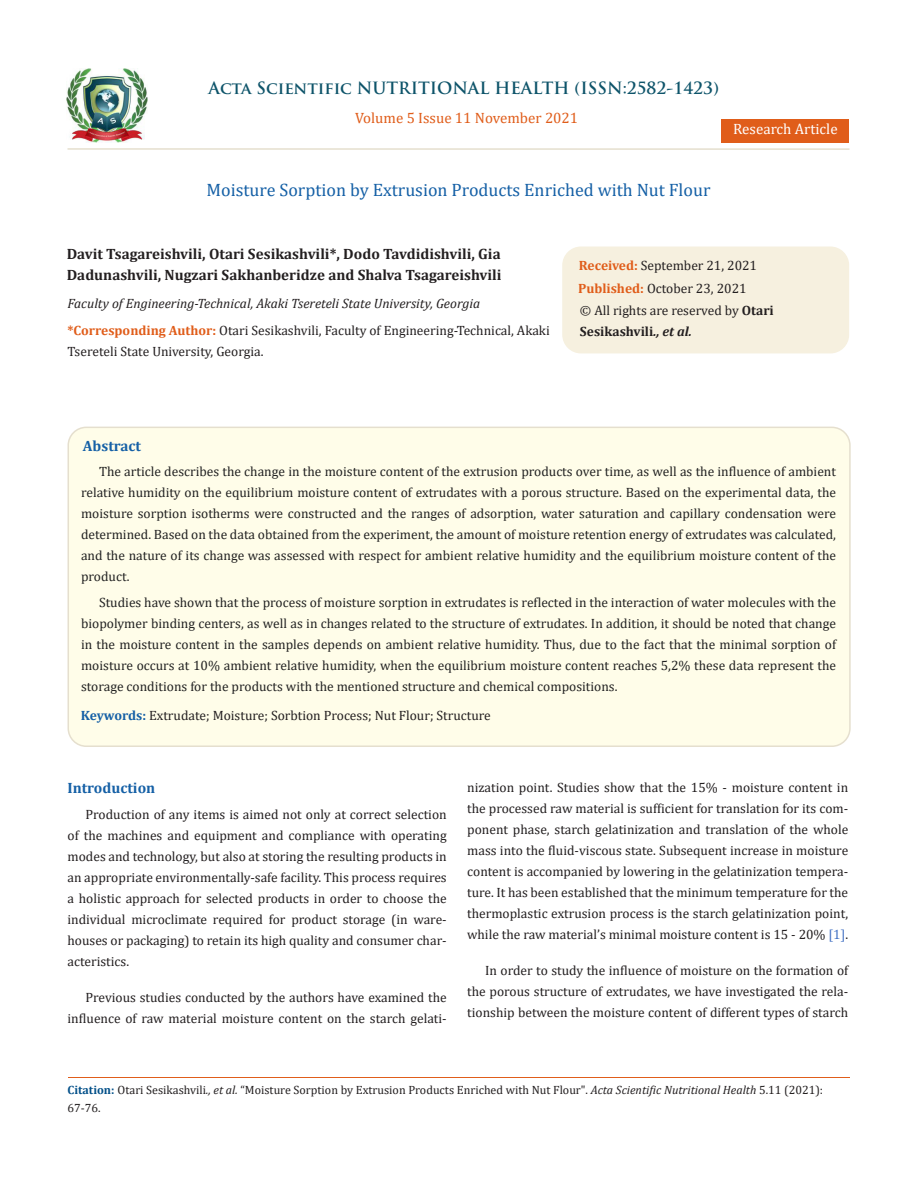
<style>
.page{position:relative;width:917px;height:1188px;background:#fff}
.page>*{position:absolute;margin:0;border:0;box-sizing:border-box;transform-origin:0 0}
.t1{font:18px "Cambria";color:#1560a6}
.t2{font:700 16.5px "Trajan Pro";color:#0e546a}
.t3{font:700 15px/21px "Cambria";color:#231f20}
.t4{font:15px "Cambria";color:#e05d1a}
.Default{font:700 15px "Cambria";color:#1560a6}
.t5{font:15px "Cambria";color:#fff}
.t6{font:13.5px/21px "Cambria";color:#231f20;text-align:justify}
.Normal__Web{font:13.5px/21px "Cambria";color:#222;text-align:justify}
.t7{font:italic 13.5px "Cambria";color:#231f20}
.t8{font:12px/18px "Cambria";color:#231f20}
.s1{font-weight:700;color:#e05d1a}
.s2{font-weight:700}
.s3{font-weight:700;font-style:italic}
.s4{font-weight:700;color:#1560a6}
.s5{color:#4472c4}
.s6{font-weight:700;color:#035089}
.s7{font-style:italic}
</style>
<div class="page">
<img style="left:67px;top:68px;width:80px;height:74px">
<div style="left:721px;top:119px;width:128px;height:23px;background:#e05d1a"></div>
<div style="left:563px;top:247px;width:285px;height:106px;background:#f6f0df;border-radius:18px"></div>
<div style="left:562px;top:247px;width:287px;height:106px;border:2px solid #f6f0df;border-radius:18px"></div>
<div style="left:68px;top:427px;width:781px;height:319px;background:#fffde9;border-radius:18px"></div>
<div style="left:67px;top:427px;width:783px;height:320px;border:2px solid #e5dfce;border-radius:18px"></div>
<hr style="left:68px;top:1078px;width:781px;height:1px;background:#e05d1a">
<hr style="left:67px;top:148px;width:782px;height:2px;background:#e5dfce">
<p class="t2" style="left:208px;top:77px;width:512px">Acta Scientific NUTRITIONAL HEALTH (ISSN:2582-1423)</p>
<p class="t4" style="left:355px;top:109px;width:224px">Volume 5 Issue 11 November 2021</p>
<p class="t5" style="left:733px;top:120px;width:106px">Research Article</p>
<p class="t1" style="left:206px;top:180px;width:505px">Moisture Sorption by Extrusion Products Enriched with Nut Flour</p>
<p class="t3" style="left:67px;top:243px;width:436px">Davit Tsagareishvili, Otari Sesikashvili*, Dodo Tavdidishvili, Gia<br>Dadunashvili, Nugzari Sakhanberidze and Shalva Tsagareishvili</p>
<p class="t7" style="left:67px;top:294px;width:414px">Faculty of Engineering-Technical, Akaki Tsereteli State University, Georgia</p>
<p class="t6" style="left:67px;top:319px;width:484px"><span class="s1">*Corresponding Author:</span> Otari Sesikashvili, Faculty of Engineering-Technical, Akaki<br>Tsereteli State University, Georgia.</p>
<p class="t6" style="left:579px;top:255px;width:180px"><span class="s1">Received:</span> September 21, 2021</p>
<p class="t6" style="left:578px;top:278px;width:170px"><span class="s1">Published:</span> October 23, 2021</p>
<p class="t6" style="left:580px;top:300px;width:195px">© All rights are reserved by <span class="s2">Otari<br>Sesikashvili</span><span class="s3">., et al.</span></p>
<p class="Default" style="left:83px;top:435px;width:60px">Abstract</p>
<p class="Normal__Web" style="left:81px;top:461px;width:756px;text-indent:18px">The article describes the change in the moisture content of the extrusion products over time, as well as the influence of ambient relative humidity on the equilibrium moisture content of extrudates with a porous structure. Based on the experimental data, the moisture sorption isotherms were constructed and the ranges of adsorption, water saturation and capillary condensation were determined. Based on the data obtained from the experiment, the amount of moisture retention energy of extrudates was calculated, and the nature of its change was assessed with respect for ambient relative humidity and the equilibrium moisture content of the product.</p>
<p class="Normal__Web" style="left:81px;top:591px;width:756px;text-indent:18px">Studies have shown that the process of moisture sorption in extrudates is reflected in the interaction of water molecules with the biopolymer binding centers, as well as in changes related to the structure of extrudates. In addition, it should be noted that change in the moisture content in the samples depends on ambient relative humidity. Thus, due to the fact that the minimal sorption of moisture occurs at 10% ambient relative humidity, when the equilibrium moisture content reaches 5,2% these data represent the storage conditions for the products with the mentioned structure and chemical compositions.</p>
<p class="t6" style="left:81px;top:705px;width:411px"><span class="s4">Keywords:</span> Extrudate; Moisture; Sorbtion Process; Nut Flour; Structure</p>
<p class="Default" style="left:67px;top:778px;width:89px">Introduction</p>
<p class="t6" style="left:67px;top:804px;width:381px;text-indent:18px">Production of any items is aimed not only at correct selection of the machines and equipment and compliance with operating modes and technology, but also at storing the resulting products in an appropriate environmentally-safe facility. This process requires a holistic approach for selected products in order to choose the individual microclimate required for product storage (in ware&shy;houses or packaging) to retain its high quality and consumer char&shy;acteristics.</p>
<p class="t6" style="left:67px;top:987px;width:381px;text-align:right">Previous studies conducted by the authors have examined the influence of raw material moisture content on the starch gelati-</p>
<p class="t6" style="left:467px;top:777px;width:382px">nization point. Studies show that the 15% - moisture content in the processed raw material is sufficient for translation for its com&shy;ponent phase, starch gelatinization and translation of the whole mass into the fluid-viscous state. Subsequent increase in moisture content is accompanied by lowering in the gelatinization tempera&shy;ture. It has been established that the minimum temperature for the thermoplastic extrusion process is the starch gelatinization point, while the raw material’s minimal moisture content is 15 - 20% <span class="s5">[1]</span>.</p>
<p class="t6" style="left:467px;top:960px;width:382px;text-indent:18px">In order to study the influence of moisture on the formation of the porous structure of extrudates, we have investigated the rela&shy;tionship between the moisture content of different types of starch</p>
<p class="t8" style="left:68px;top:1081px;width:757px"><span class="s6">Citation:</span> Otari Sesikashvili<span class="s7">., et al.</span> “Moisture Sorption by Extrusion Products Enriched with Nut Flour". <span class="s7">Acta Scientific Nutritional Health</span> 5.11 (2021):<br>67-76.</p>
</div>
